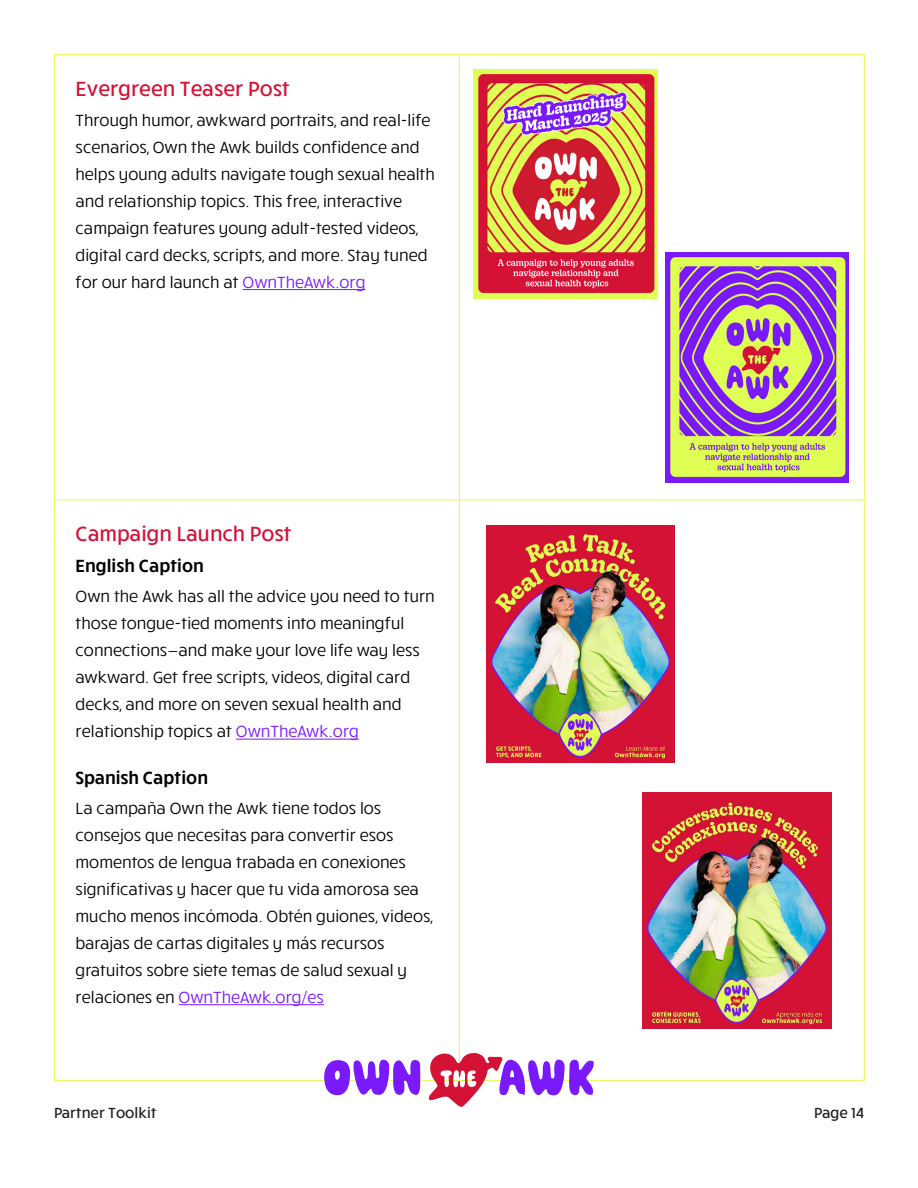
<style>
.page{position:relative;width:918px;height:1188px;background:#fff}
.page>*{position:absolute;margin:0;border:0;box-sizing:border-box;transform-origin:0 0}
.Heading_3{font:500 21px "Ruck Sack";color:#d41236}
.Heading_4{font:600 18px "Ruck Sack";color:#000}
.Caption_text{font:16.5px/27px "Ruck Sack";color:#000}
.t1{font:500 15px "Ruck Sack";color:#231f20}
.s1{color:#7919fc}
</style>
<div class="page">
<hr style="left:54px;top:54px;width:405px;height:1px;background:#deff53">
<hr style="left:54px;top:55px;width:1px;height:445px;background:#deff53">
<hr style="left:459px;top:54px;width:406px;height:1px;background:#deff53">
<hr style="left:459px;top:55px;width:1px;height:445px;background:#deff53">
<hr style="left:864px;top:55px;width:1px;height:445px;background:#deff53">
<hr style="left:54px;top:500px;width:405px;height:1px;background:#deff53">
<hr style="left:54px;top:500px;width:1px;height:580px;background:#deff53">
<hr style="left:459px;top:500px;width:406px;height:1px;background:#deff53">
<hr style="left:459px;top:500px;width:1px;height:580px;background:#deff53">
<hr style="left:864px;top:500px;width:1px;height:580px;background:#deff53">
<hr style="left:54px;top:1080px;width:405px;height:1px;background:#deff53">
<hr style="left:459px;top:1080px;width:406px;height:1px;background:#deff53">
<hr style="left:243px;top:289px;width:123px;height:1px;background:#7919fc">
<img style="left:473px;top:69px;width:184px;height:230px">
<img style="left:665px;top:253px;width:184px;height:229px">
<hr style="left:236px;top:739px;width:123px;height:1px;background:#7919fc">
<hr style="left:179px;top:1004px;width:145px;height:1px;background:#7919fc">
<img style="left:486px;top:526px;width:189px;height:236px">
<img style="left:643px;top:792px;width:189px;height:236px">
<svg style="left:324px;top:1060px;width:96px;height:35px"></svg>
<svg style="left:428px;top:1052px;width:166px;height:55px"></svg>
<h3 class="Heading_3" style="left:76px;top:74px;width:216px">Evergreen Teaser Post</h3>
<p class="Caption_text" style="left:76px;top:106px;width:361px">Through humor, awkward portraits, and real-life scenarios, Own the Awk builds confidence and helps young adults navigate tough sexual health and relationship topics. This free, interactive campaign features young adult-tested videos, digital card decks, scripts, and more. Stay tuned for our hard launch at <span class="s1">OwnTheAwk.org</span></p>
<h3 class="Heading_3" style="left:76px;top:519px;width:218px">Campaign Launch Post</h3>
<h4 class="Heading_4" style="left:76px;top:554px;width:130px">English Caption</h4>
<p class="Caption_text" style="left:76px;top:582px;width:361px">Own the Awk has all the advice you need to turn those tongue-tied moments into meaningful connections—and make your love life way less awkward. Get free scripts, videos, digital card decks, and more on seven sexual health and relationship topics at <span class="s1">OwnTheAwk.org</span></p>
<h4 class="Heading_4" style="left:76px;top:765px;width:134px">Spanish Caption</h4>
<p class="Caption_text" style="left:76px;top:794px;width:359px">La campaña Own the Awk tiene todos los consejos que necesitas para convertir esos momentos de lengua trabada en conexiones significativas y hacer que tu vida amorosa sea mucho menos incómoda. Obtén guiones, videos, barajas de cartas digitales y más recursos gratuitos sobre siete temas de salud sexual y relaciones en <span class="s1">OwnTheAwk.org/es</span></p>
<p class="t1" style="left:54px;top:1102px;width:104px">Partner Toolkit</p>
<p class="t1" style="left:814px;top:1102px;width:51px">Page 14</p>
</div>
